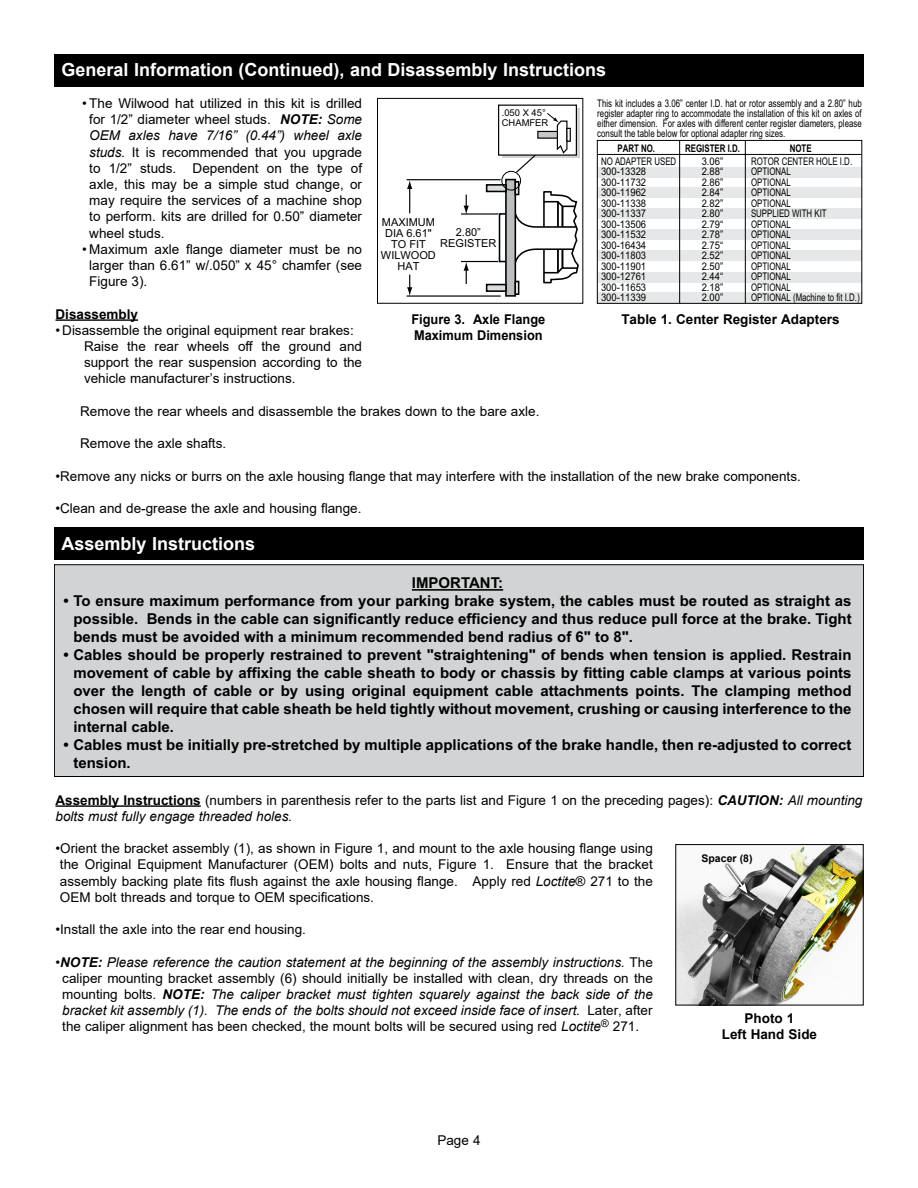
<style>
.page{position:relative;width:918px;height:1188px;background:#fff}
.page>*{position:absolute;margin:0;border:0;box-sizing:border-box;transform-origin:0 0}
.t1{font:700 18px "Arial";color:#fff}
.t2{font:700 15px/18px "Arial";color:#000;text-align:justify}
.t3{font:13.5px/16.2px "Arial";color:#000;text-align:justify}
.t4{font:italic 13.5px/16.2px "Arial";color:#000;text-align:center}
.t5{font:700 13.5px/16.2px "Arial";color:#000;text-align:center}
.t6{font:700 13.5px/16.2px "Arial";color:#000;scale:.95 1}
.t7{font:10.95px/10.9px "Arial";color:#000;text-align:center}
.t8{font:10.5px/10.5px "Arial";color:#000;scale:.75 1}
.t9{font:10.5px/10.5px "Arial";color:#000;text-align:justify;scale:.9 1}
.t10{font:700 10.5px "Arial";color:#000;scale:.75 1}
.t11{font:700 10.5px "Arial";color:#000}
.t12{font:9.45px/9.4px "Arial";color:#000}
.s1{font-weight:700;font-style:italic}
.s2{font-style:italic}
.s3{font-weight:700}
.s4{font-style:normal}
</style>
<div class="page">
<hr style="left:56px;top:319px;width:82px;height:2px;background:#000">
<hr style="left:56px;top:805px;width:145px;height:2px;background:#000">
<div style="left:54px;top:54px;width:810px;height:32px;background:#000"></div>
<div style="left:54px;top:528px;width:810px;height:32px;background:#000"></div>
<div style="left:54px;top:565px;width:810px;height:212px;background:#d1d3d4"></div>
<div style="left:54px;top:564px;width:810px;height:213px;border:1px solid #000"></div>
<hr style="left:412px;top:589px;width:91px;height:2px;background:#000">
<img style="left:677px;top:846px;width:185px;height:157px">
<div style="left:675px;top:844px;width:189px;height:161px;border:1px solid #000"></div>
<svg style="left:724px;top:862px;width:27px;height:35px"></svg>
<svg style="left:725px;top:863px;width:23px;height:31px"></svg>
<div style="left:499px;top:213px;width:12px;height:49px;background:#fff;border:2px solid #000"></div>
<div style="left:506px;top:180px;width:9px;height:116px;background:#bcbec0"></div>
<div style="left:505px;top:179px;width:11px;height:118px;border:2px solid #000"></div>
<svg style="left:515px;top:181px;width:4px;height:9px"></svg>
<svg style="left:486px;top:184px;width:21px;height:8px"></svg>
<div style="left:515px;top:281px;width:4px;height:14px;border:2px solid #000"></div>
<div style="left:487px;top:285px;width:19px;height:6px;background:#dcddde"></div>
<div style="left:486px;top:284px;width:21px;height:8px;border:2px solid #000"></div>
<svg style="left:513px;top:190px;width:66px;height:94px"></svg>
<hr style="left:407px;top:179px;width:94px;height:1px;background:#000">
<hr style="left:461px;top:213px;width:37px;height:2px;background:#000">
<hr style="left:407px;top:295px;width:94px;height:2px;background:#000">
<hr style="left:461px;top:261px;width:37px;height:1px;background:#000">
<svg style="left:407px;top:180px;width:5px;height:33px"></svg>
<svg style="left:407px;top:275px;width:5px;height:21px"></svg>
<svg style="left:464px;top:262px;width:5px;height:22px"></svg>
<svg style="left:464px;top:195px;width:5px;height:20px"></svg>
<div style="left:502px;top:108px;width:78px;height:50px;background:#d1d3d4"></div>
<div style="left:499px;top:105px;width:77px;height:50px;background:#fff"></div>
<div style="left:498px;top:105px;width:79px;height:51px;border:1px solid #000"></div>
<svg style="left:568px;top:128px;width:3px;height:14px"></svg>
<div style="left:537px;top:131px;width:21px;height:8px;background:#c7c8ca;border:1px solid #000"></div>
<svg style="left:546px;top:113px;width:22px;height:41px"></svg>
<div style="left:501px;top:171px;width:20px;height:19px;border:1px solid #000;border-radius:50%"></div>
<svg style="left:515px;top:154px;width:22px;height:20px"></svg>
<div style="left:377px;top:98px;width:206px;height:206px;border:1px solid #000"></div>
<div style="left:598px;top:167px;width:264px;height:11px;background:#e6e7e8"></div>
<div style="left:598px;top:187px;width:264px;height:11px;background:#e6e7e8"></div>
<div style="left:598px;top:208px;width:264px;height:11px;background:#e6e7e8"></div>
<div style="left:598px;top:229px;width:264px;height:11px;background:#e6e7e8"></div>
<div style="left:598px;top:250px;width:264px;height:11px;background:#e6e7e8"></div>
<div style="left:598px;top:272px;width:264px;height:11px;background:#e6e7e8"></div>
<div style="left:598px;top:292px;width:264px;height:11px;background:#e6e7e8"></div>
<div style="left:597px;top:140px;width:265px;height:164px;border:1px solid #000"></div>
<hr style="left:598px;top:154px;width:263px;height:1px;background:#000">
<hr style="left:679px;top:141px;width:1px;height:162px;background:#000">
<hr style="left:745px;top:141px;width:1px;height:162px;background:#000">
<h1 class="t1" style="left:62px;top:57px;width:546px">General Information (Continued), and Disassembly Instructions</h1>
<p class="t3" style="left:89px;top:95px;width:274px;text-indent:-7px">• The Wilwood hat utilized in this kit is drilled for 1/2” diameter wheel studs. <span class="s1">NOTE:</span> <span class="s2">Some OEM axles have 7/16” (0.44”) wheel axle studs.</span> It is recommended that you upgrade to 1/2” studs. Dependent on the type of axle, this may be a simple stud change, or may require the services of a machine shop to perform. kits are drilled for 0.50” diameter wheel studs.</p>
<p class="t3" style="left:89px;top:241px;width:274px;text-indent:-7px">• Maximum axle flange diameter must be no larger than 6.61” w/.050” x 45° chamfer (see Figure 3).</p>
<p class="t5" style="left:56px;top:306px;width:84px">Disassembly</p>
<p class="t3" style="left:84px;top:322px;width:280px;text-align:left;text-indent:-28px">• Disassemble the original equipment rear brakes:<br>Raise the rear wheels off the ground and support the rear suspension according to the vehicle manufacturer’s instructions.</p>
<p class="t3" style="left:80px;top:403px;width:461px">Remove the rear wheels and disassemble the brakes down to the bare axle.</p>
<p class="t3" style="left:80px;top:435px;width:147px">Remove the axle shafts.</p>
<p class="t3" style="left:56px;top:468px;width:747px">•Remove any nicks or burrs on the axle housing flange that may interfere with the installation of the new brake components.</p>
<p class="t3" style="left:56px;top:500px;width:308px">•Clean and de-grease the axle and housing flange.</p>
<p class="t8" style="left:597px;top:98px;width:354px;line-height:10.1px;text-align:justify">This kit includes a 3.06” center I.D. hat or rotor assembly and a 2.80” hub register adapter ring to accommodate the installation of this kit on axles of either dimension. For axles with different center register diameters, please consult the table below for optional adapter ring sizes.</p>
<p class="t10" style="left:617px;top:140px;width:52px">PART NO.</p>
<p class="t10" style="left:685px;top:140px;width:74px">REGISTER I.D.</p>
<p class="t10" style="left:790px;top:140px;width:31px">NOTE</p>
<p class="t8" style="left:601px;top:156px;width:102px">NO ADAPTER USED<br>300-13328<br>300-11732<br>300-11962<br>300-11338<br>300-11337<br>300-13506<br>300-11532<br>300-16434<br>300-11803<br>300-11901<br>300-12761<br>300-11653<br>300-11339</p>
<p class="t9" style="left:702px;top:156px;width:25px">3.06” 2.88“ 2.86” 2.84” 2.82” 2.80” 2.79“ 2.78” 2.75“ 2.52” 2.50” 2.44“ 2.18” 2.00”</p>
<p class="t8" style="left:751px;top:156px;width:146px">ROTOR CENTER HOLE I.D.<br>OPTIONAL<br>OPTIONAL<br>OPTIONAL<br>OPTIONAL<br>SUPPLIED WITH KIT<br>OPTIONAL<br>OPTIONAL<br>OPTIONAL<br>OPTIONAL<br>OPTIONAL<br>OPTIONAL<br>OPTIONAL<br>OPTIONAL (Machine to fit I.D.)</p>
<p class="t12" style="left:502px;top:108px;width:48px">.050 X 45°<br>CHAMFER</p>
<p class="t7" style="left:381px;top:217px;width:56px">MAXIMUM<br>DIA 6.61"<br>TO FIT<br>WILWOOD<br>HAT</p>
<p class="t7" style="left:440px;top:226px;width:58px">2.80”<br>REGISTER</p>
<p class="t6" style="left:411px;top:311px;width:143px">Figure 3. Axle Flange<br>Maximum Dimension</p>
<p class="t5" style="left:621px;top:312px;width:220px">Table 1. Center Register Adapters</p>
<h1 class="t1" style="left:62px;top:531px;width:195px">Assembly Instructions</h1>
<p class="t2" style="left:412px;top:575px;width:93px">IMPORTANT:</p>
<p class="t2" style="left:73px;top:593px;width:780px;text-indent:-10px">• To ensure maximum performance from your parking brake system, the cables must be routed as straight as possible. Bends in the cable can significantly reduce efficiency and thus reduce pull force at the brake. Tight bends must be avoided with a minimum recommended bend radius of 6" to 8".</p>
<p class="t2" style="left:73px;top:646px;width:780px;text-indent:-10px">• Cables should be properly restrained to prevent "straightening" of bends when tension is applied. Restrain movement of cable by affixing the cable sheath to body or chassis by fitting cable clamps at various points over the length of cable or by using original equipment cable attachments points. The clamping method chosen will require that cable sheath be held tightly without movement, crushing or causing interference to the internal cable.</p>
<p class="t2" style="left:73px;top:736px;width:780px;text-indent:-10px">• Cables must be initially pre-stretched by multiple applications of the brake handle, then re-adjusted to correct tension.</p>
<p class="t3" style="left:56px;top:792px;width:808px"><span class="s3">Assembly Instructions</span> (numbers in parenthesis refer to the parts list and Figure 1 on the preceding pages): <span class="s1">CAUTION:</span> <span class="s2">All mounting bolts must fully engage threaded holes.</span></p>
<p class="t3" style="left:60px;top:840px;width:594px;text-indent:-4px">•Orient the bracket assembly (1), as shown in Figure 1, and mount to the axle housing flange using the Original Equipment Manufacturer (OEM) bolts and nuts, Figure 1. Ensure that the bracket assembly backing plate fits flush against the axle housing flange. Apply red <span class="s2">Loctite</span>® 271 to the OEM bolt threads and torque to OEM specifications.</p>
<p class="t3" style="left:56px;top:921px;width:252px">•Install the axle into the rear end housing.</p>
<p class="t4" style="left:56px;top:954px;width:599px"><span class="s4">•</span><span class="s3">NOTE:</span> Please reference the caution statement at the beginning of the assembly instructions. <span class="s4">The caliper mounting bracket assembly (6) should initially be installed with clean, dry threads on the mounting bolts.</span> <span class="s3">NOTE:</span> The caliper bracket must tighten squarely against the back side of the bracket kit assembly (1). The ends of the bolts should not exceed inside face of insert. <span class="s4">Later, after the caliper alignment has been checked, the mount bolts will be secured using red</span> Loctite<sup>®</sup> <span class="s4">271.</span></p>
<p class="t11" style="left:702px;top:851px;width:53px">Spacer (8)</p>
<p class="t5" style="left:722px;top:1010px;width:97px">Photo 1<br>Left Hand Side</p>
<p class="t3" style="left:437px;top:1132px;width:45px">Page 4</p>
</div>
